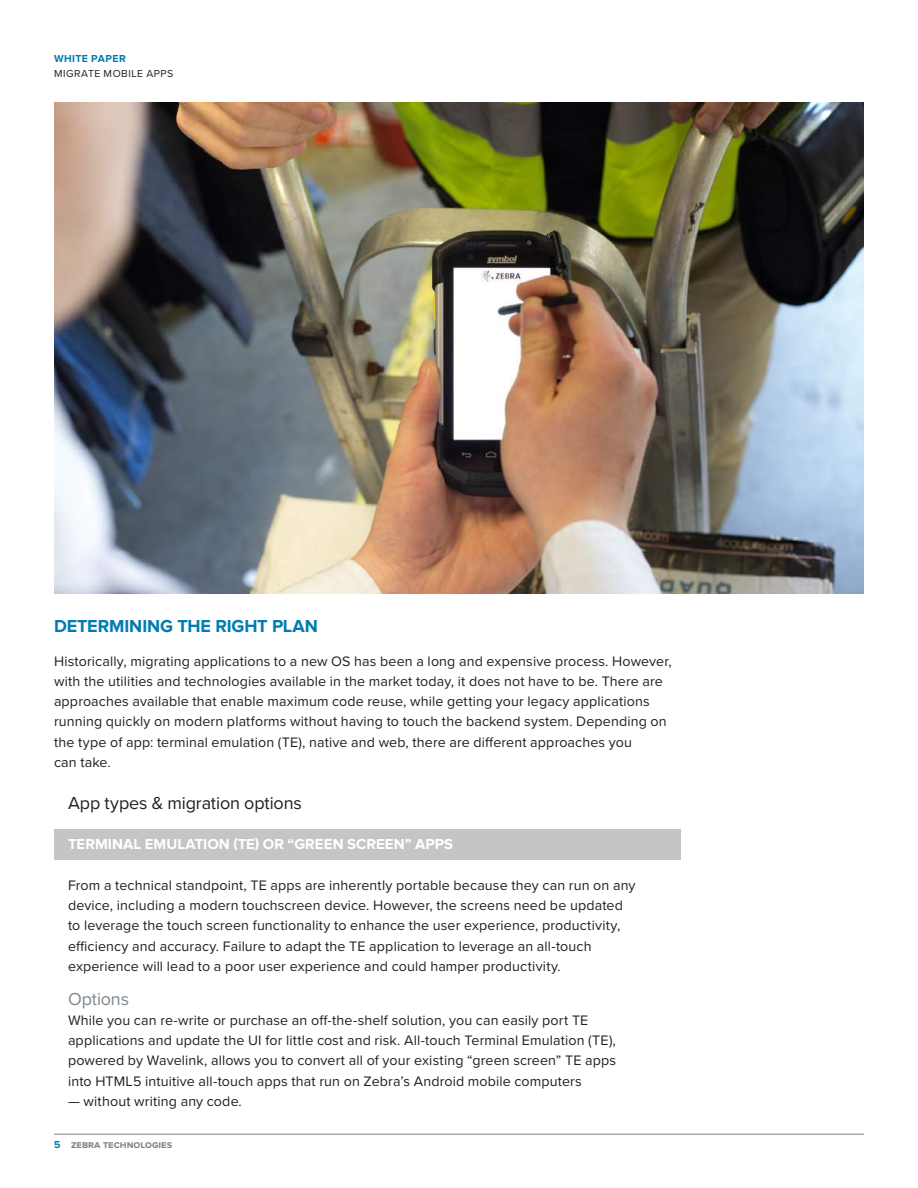
<style>
.page{position:relative;width:918px;height:1188px;background:#fff}
.page>*{position:absolute;margin:0;border:0;box-sizing:border-box;transform-origin:0 0}
.t1{font:18px "Proxima Nova";letter-spacing:-.01em;color:#231f20}
.t2{font:700 18px "Proxima Nova";letter-spacing:-.005em;color:#007cb1}
.t3{font:18px "Proxima Nova";letter-spacing:-.01em;color:#7e868d}
.t4{font:700 15px "Proxima Nova";color:#fff}
.t5{font:14.25px/20.2px "Proxima Nova";letter-spacing:.01em;color:#231f20}
.t6{font:700 10.5px "Proxima Nova";color:#7e868d}
.t7{font:10.5px "Proxima Nova";letter-spacing:.05em;color:#231f20}
.t8{font:700 10.5px "Proxima Nova";letter-spacing:.04em;color:#007cb1}
.s1{color:#007cb1}
</style>
<div class="page">
<hr style="left:54px;top:1134px;width:810px;height:1px;background:#7e868d">
<div style="left:54px;top:829px;width:626px;height:31px;background:#c4c5c7"></div>
<img style="left:54px;top:103px;width:810px;height:491px">
<p class="t8" style="left:54px;top:53px;width:73px">WHITE PAPER</p>
<p class="t7" style="left:54px;top:67px;width:121px">MIGRATE MOBILE APPS</p>
<p class="t2" style="left:54px;top:616px;width:265px">DETERMINING THE RIGHT PLAN</p>
<p class="t5" style="left:54px;top:651px;width:619px">Historically, migrating applications to a new OS has been a long and expensive process. However, with the utilities and technologies available in the market today, it does not have to be. There are approaches available that enable maximum code reuse, while getting your legacy applications running quickly on modern platforms without having to touch the backend system. Depending on the type of app: terminal emulation (TE), native and web, there are different approaches you<br>can take.</p>
<p class="t1" style="left:68px;top:792px;width:235px">App types &amp; migration options</p>
<p class="t4" style="left:68px;top:836px;width:386px">TERMINAL EMULATION (TE) OR “GREEN SCREEN” APPS</p>
<p class="t5" style="left:68px;top:875px;width:569px">From a technical standpoint, TE apps are inherently portable because they can run on any device, including a modern touchscreen device. However, the screens need be updated to leverage the touch screen functionality to enhance the user experience, productivity, efficiency and accuracy. Failure to adapt the TE application to leverage an all-touch experience will lead to a poor user experience and could hamper productivity.</p>
<p class="t3" style="left:68px;top:988px;width:63px">Options</p>
<p class="t5" style="left:68px;top:1010px;width:550px">While you can re-write or purchase an off-the-shelf solution, you can easily port TE applications and update the UI for little cost and risk. All-touch Terminal Emulation (TE), powered by Wavelink, allows you to convert all of your existing “green screen” TE apps into HTML5 intuitive all-touch apps that run on Zebra’s Android mobile computers</p>
<p class="t5" style="left:68px;top:1091px;width:175px">— without writing any code.</p>
<p class="t6" style="left:54px;top:1138px;width:120px"><span class="s1">5</span> zebra technologies</p>
</div>
